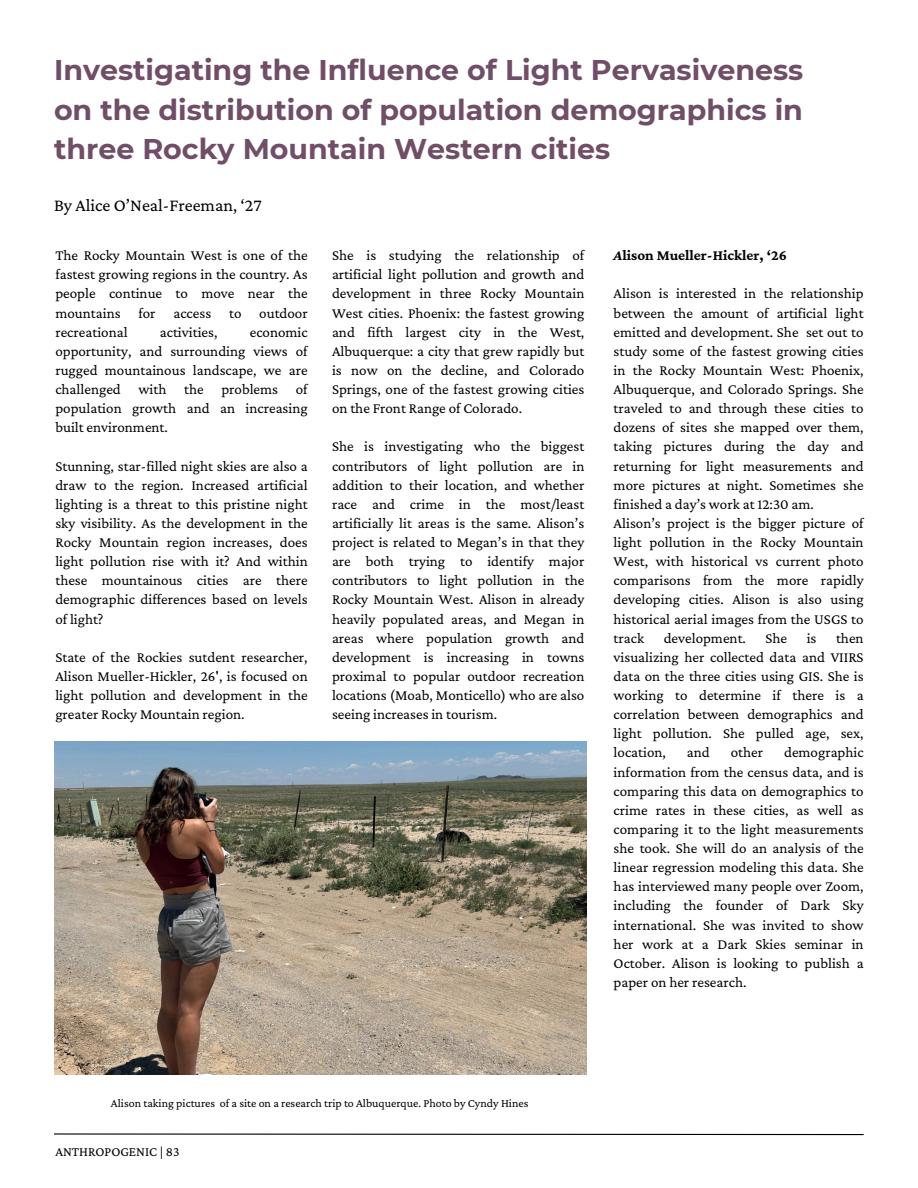
<style>
.page{position:relative;width:918px;height:1188px;background:#fff}
.page>*{position:absolute;margin:0;border:0;box-sizing:border-box;transform-origin:0 0}
.t1{font:700 28.5px/39.3px "Montserrat";color:#714e67;text-align:justify}
.t2{font:18px "Crimson Pro";color:#000}
.t3{font:15px/19.2px "Crimson Pro";color:#000;text-align:justify}
.t4{font:700 15px "Crimson Pro";color:#000}
.t5{font:13.5px "Crimson Pro";color:#000}
.t6{font:12px "Crimson Pro";color:#000}
.s1{font-style:italic}
</style>
<div class="page">
<svg style="left:54px;top:1133px;width:810px;height:3px"></svg>
<img style="left:54px;top:741px;width:532px;height:333px">
<h5 class="t1" style="left:54px;top:51px;width:751px">Investigating the Influence of Light Pervasiveness on the distribution of population demographics in three Rocky Mountain Western cities</h5>
<h5 class="t2" style="left:54px;top:195px;width:209px">By Alice O’Neal-Freeman, ‘27</h5>
<h5 class="t4" style="left:614px;top:247px;width:175px"><span class="s1">A</span>lison Mueller-Hickler, ‘26</h5>
<h5 class="t3" style="left:614px;top:284px;width:252px;text-align:left">Alison is interested in the relationship between the amount of artificial light emitted and development. She set out to study some of the fastest growing cities in the Rocky Mountain West: Phoenix, Albuquerque, and Colorado Springs. She traveled to and through these cities to dozens of sites she mapped over them, taking pictures during the day and returning for light measurements and more pictures at night. Sometimes she finished a day’s work at 12:30 am.<br>Alison’s project is the bigger picture of light pollution in the Rocky Mountain West, with historical vs current photo comparisons from the more rapidly developing cities. Alison is also using historical aerial images from the USGS to track</h5>
<h1 class="t3" style="left:55px;top:245px;width:254px">The Rocky Mountain West is one of the fastest growing regions in the country. As people continue to move near the mountains for access to outdoor recreational</h1>
<h4 class="t3" style="left:332px;top:245px;width:254px">She is studying the relationship of artificial light pollution and growth and development in three Rocky Mountain West cities. Phoenix: the fastest growing and fifth largest city in the West, Albuquerque: a city that grew rapidly but is now on the decline, and Colorado Springs, one of the fastest growing cities on the Front Range of Colorado.</h4>
<h5 class="t3" style="left:332px;top:437px;width:254px">She is investigating who the biggest contributors of light pollution are in addition to their location, and whether race and crime in the most/least artificially lit areas is the same. Alison’s project is related to Megan’s in that they are both trying to identify major contributors to light pollution in the Rocky Mountain West. Alison in already heavily populated areas, and Megan in areas where population growth and development is increasing in towns proximal to popular outdoor recreation locations (Moab, Monticello) who are also seeing increases in tourism.</h5>
<h1 class="t3" style="left:55px;top:322px;width:254px;text-indent:194px">economic opportunity, and surrounding views of rugged mountainous landscape, we are challenged with the problems of population growth and an increasing built environment.</h1>
<h2 class="t3" style="left:55px;top:456px;width:254px">Stunning, star-filled night skies are also a draw to the region. Increased artificial lighting is a threat to this pristine night sky visibility. As the development in the Rocky Mountain region increases, does light pollution rise with it? And within these mountainous cities are there demographic differences based on levels of light?</h2>
<h5 class="t3" style="left:55px;top:647px;width:254px">State of the Rockies sutdent researcher, Alison Mueller-Hickler, 26', is focused on light pollution and development in the greater Rocky Mountain region.</h5>
<h1 class="t3" style="left:160px;top:322px;width:59px">activities,</h1>
<h5 class="t3" style="left:614px;top:628px;width:252px;text-indent:222px">then visualizing her collected data and VIIRS data on the three cities using GIS. She is working to determine if there is a correlation between demographics and light pollution. She pulled age, sex, location,</h5>
<h5 class="t3" style="left:664px;top:628px;width:84px">development.</h5>
<h5 class="t3" style="left:766px;top:628px;width:23px">She</h5>
<h5 class="t3" style="left:807px;top:628px;width:11px">is</h5>
<h5 class="t3" style="left:614px;top:743px;width:252px;text-indent:170px">demographic information from the census data, and is comparing this data on demographics to crime rates in these cities, as well as comparing it to the light measurements she took. She will do an analysis of the linear regression modeling this data. She has interviewed many people over Zoom, including the founder of Dark Sky international. She was invited to show her work at a Dark Skies seminar in October. Alison is looking to publish a paper on her research.</h5>
<h5 class="t3" style="left:687px;top:743px;width:24px">and</h5>
<h5 class="t3" style="left:731px;top:743px;width:34px">other</h5>
<p class="t6" style="left:111px;top:1096px;width:419px">Alison taking pictures of a site on a research trip to Albuquerque. Photo by Cyndy Hines</p>
<p class="t5" style="left:55px;top:1143px;width:126px">ANTHROPOGENIC | 83</p>
</div>
